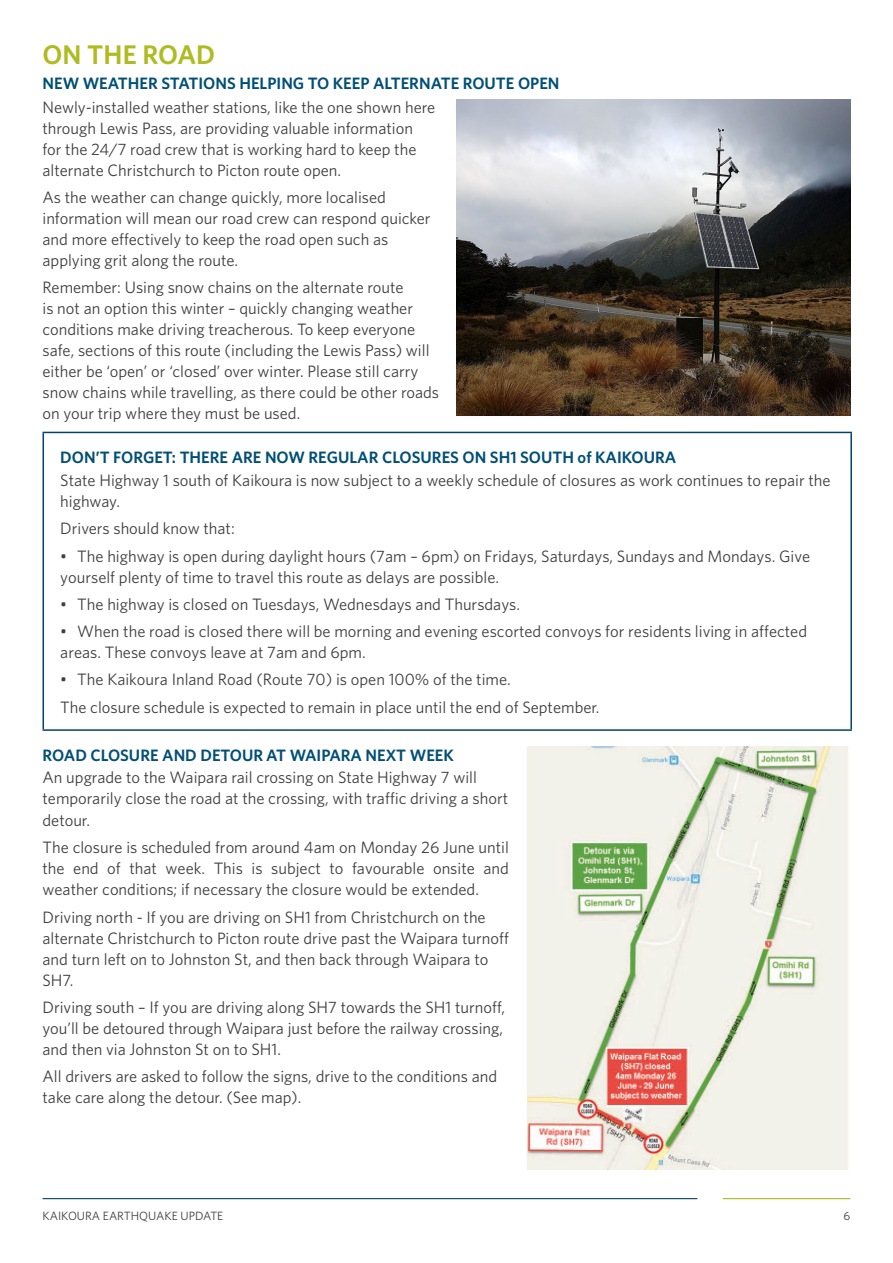
<style>
.page{position:relative;width:893px;height:1263px;background:#fff}
.page>*{position:absolute;margin:0;border:0;box-sizing:border-box;transform-origin:0 0}
.t1{font:600 27px "Whitney";color:#aebc21}
.body{font:16.5px/21px "Whitney";color:#3e3e3f}
.subtitle{font:600 16.5px "Whitney";color:#004f76}
.t2{font:12px "Whitney";color:#3e3e3f}
.s1{font-weight:600;color:#004f76}
</style>
<div class="page">
<hr style="left:43px;top:1198px;width:654px;height:1px;background:#00446a">
<hr style="left:723px;top:1198px;width:127px;height:1px;background:#aebc21">
<hr style="left:43px;top:432px;width:809px;height:1px;background:#00446a">
<hr style="left:43px;top:433px;width:1px;height:296px;background:#00446a">
<hr style="left:850px;top:433px;width:2px;height:296px;background:#00446a">
<hr style="left:43px;top:729px;width:809px;height:2px;background:#00446a">
<img style="left:457px;top:100px;width:393px;height:315px">
<img style="left:526px;top:747px;width:322px;height:422px">
<p class="t1" style="left:43px;top:37px;width:174px">ON THE ROAD</p>
<p class="subtitle" style="left:43px;top:73px;width:519px">NEW WEATHER STATIONS HELPING TO KEEP ALTERNATE ROUTE OPEN</p>
<p class="body" style="left:43px;top:96px;width:394px">Newly-installed weather stations, like the one shown here through Lewis Pass, are providing valuable information for the 24/7 road crew that is working hard to keep the alternate Christchurch to Picton route open.</p>
<p class="body" style="left:43px;top:186px;width:390px">As the weather can change quickly, more localised information will mean our road crew can respond quicker and more effectively to keep the road open such as applying grit along the route.</p>
<p class="body" style="left:43px;top:277px;width:398px">Remember: Using snow chains on the alternate route<br>is not an option this winter – quickly changing weather conditions make driving treacherous. To keep everyone safe, sections of this route (including the Lewis Pass) will either be ‘open’ or ‘closed’ over winter. Please still carry snow chains while travelling, as there could be other roads on your trip where they must be used.</p>
<p class="subtitle" style="left:60px;top:446px;width:618px">DON’T FORGET: THERE ARE NOW REGULAR CLOSURES ON SH1 SOUTH of KAIKOURA</p>
<p class="body" style="left:60px;top:469px;width:772px">State Highway 1 south of Kaikoura is now subject to a weekly schedule of closures as work continues to repair the highway.</p>
<p class="body" style="left:60px;top:517px;width:176px">Drivers should know that:</p>
<p class="body" style="left:60px;top:545px;width:751px">• The highway is open during daylight hours (7am – 6pm) on Fridays, Saturdays, Sundays and Mondays. Give yourself plenty of time to travel this route as delays are possible.</p>
<p class="body" style="left:60px;top:593px;width:461px">• The highway is closed on Tuesdays, Wednesdays and Thursdays.</p>
<p class="body" style="left:60px;top:620px;width:748px">• When the road is closed there will be morning and evening escorted convoys for residents living in affected areas. These convoys leave at 7am and 6pm.</p>
<p class="body" style="left:60px;top:665px;width:541px;line-height:27.5px">• The Kaikoura Inland Road (Route 70) is open 100% of the time.<br>The closure schedule is expected to remain in place until the end of September.</p>
<p class="body" style="left:43px;top:744px;width:467px;line-height:21.8px"><span class="s1">ROAD CLOSURE AND DETOUR AT WAIPARA NEXT WEEK<br></span>An upgrade to the Waipara rail crossing on State Highway 7 will temporarily close the road at the crossing, with traffic driving a short detour.</p>
<p class="body" style="left:43px;top:837px;width:468px;text-align:justify">The closure is scheduled from around 4am on Monday 26 June until the end of that week. This is subject to favourable onsite and weather conditions; if necessary the closure would be extended.</p>
<p class="body" style="left:43px;top:906px;width:468px">Driving north - If you are driving on SH1 from Christchurch on the alternate Christchurch to Picton route drive past the Waipara turnoff and turn left on to Johnston St, and then back through Waipara to SH7.</p>
<p class="body" style="left:43px;top:996px;width:464px">Driving south – If you are driving along SH7 towards the SH1 turnoff, you’ll be detoured through Waipara just before the railway crossing, and then via Johnston St on to SH1.</p>
<p class="body" style="left:43px;top:1066px;width:456px">All drivers are asked to follow the signs, drive to the conditions and take care along the detour. (See map).</p>
<p class="t2" style="left:43px;top:1208px;width:182px">KAIKOURA EARTHQUAKE UPDATE</p>
<p class="t2" style="left:844px;top:1208px;width:8px">6</p>
</div>
